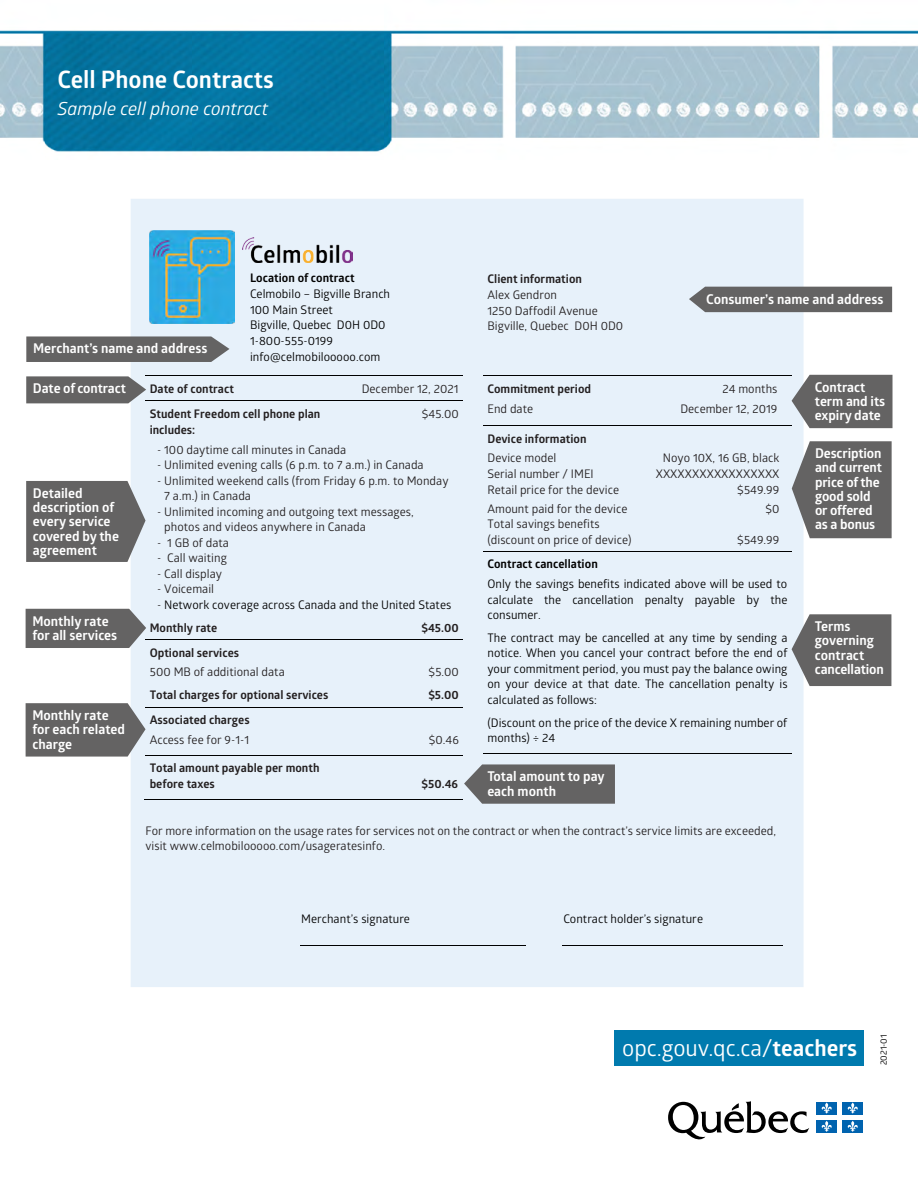
<style>
.page{position:relative;width:918px;height:1188px;background:#fff}
.page>*{position:absolute;margin:0;border:0;box-sizing:border-box;transform-origin:0 0}
.t1{font:700 24px "Glober";color:#fff}
.P4{font:22.5px "Glober";color:#fff}
.t2{font:italic 18px "Glober";color:#fff}
.t3{font:700 13.5px/14.2px "Glober";color:#fff}
.t4{font:11.85px/15.8px "Glober";letter-spacing:.005em;color:#231f20}
.t5{font:11.85px/15.6px "Glober";letter-spacing:.005em;color:#000}
.t6{font:700 11.85px/19.5px "Glober";color:#231f20}
.P3{font:9px "Glober";color:#000}
.s1{font-weight:700}
.s2{color:#231f20}
.s3{font-weight:700;color:#231f20}
.s4{font-weight:400}
</style>
<div class="page">
<img style="left:0;top:30px;width:918px;height:122px">
<svg style="left:668px;top:1101px;width:141px;height:39px"></svg>
<div style="left:817px;top:1102px;width:20px;height:12px;background:#0063af"></div>
<svg style="left:821px;top:1102px;width:11px;height:12px"></svg>
<div style="left:843px;top:1102px;width:20px;height:12px;background:#0063af"></div>
<svg style="left:847px;top:1102px;width:11px;height:12px"></svg>
<div style="left:817px;top:1120px;width:20px;height:12px;background:#0063af"></div>
<svg style="left:821px;top:1121px;width:11px;height:11px"></svg>
<div style="left:843px;top:1120px;width:20px;height:12px;background:#0063af"></div>
<svg style="left:847px;top:1121px;width:11px;height:11px"></svg>
<div style="left:614px;top:1030px;width:250px;height:35px;background:#007aae"></div>
<div style="left:131px;top:199px;width:673px;height:788px;background:#e7f1fa"></div>
<hr style="left:300px;top:945px;width:226px;height:1px;background:#000">
<hr style="left:562px;top:945px;width:221px;height:1px;background:#000">
<hr style="left:145px;top:375px;width:318px;height:1px;background:#000">
<hr style="left:145px;top:400px;width:318px;height:1px;background:#000">
<hr style="left:145px;top:639px;width:318px;height:1px;background:#000">
<hr style="left:145px;top:707px;width:318px;height:1px;background:#000">
<hr style="left:145px;top:755px;width:318px;height:1px;background:#000">
<hr style="left:145px;top:800px;width:318px;height:1px;background:#000">
<hr style="left:483px;top:375px;width:309px;height:1px;background:#000">
<hr style="left:483px;top:425px;width:309px;height:1px;background:#000">
<hr style="left:483px;top:551px;width:309px;height:1px;background:#000">
<hr style="left:483px;top:753px;width:309px;height:1px;background:#000">
<img style="left:243px;top:237px;width:109px;height:26px">
<img style="left:150px;top:230px;width:84px;height:93px">
<div style="left:689px;top:287px;width:203px;height:25px;background:#646363"></div>
<svg style="left:792px;top:375px;width:101px;height:53px;background:#706f70"></svg>
<svg style="left:792px;top:441px;width:100px;height:97px;background:#707071"></svg>
<svg style="left:792px;top:614px;width:99px;height:72px;background:#707070"></svg>
<svg style="left:464px;top:764px;width:151px;height:40px;background:#6e6e6e"></svg>
<svg style="left:26px;top:481px;width:120px;height:81px;background:#6e6e6e"></svg>
<svg style="left:26px;top:609px;width:120px;height:39px;background:#6d6c6d"></svg>
<svg style="left:26px;top:336px;width:203px;height:26px;background:#6c6b6c"></svg>
<svg style="left:26px;top:376px;width:120px;height:27px;background:#6f6f70"></svg>
<svg style="left:26px;top:703px;width:120px;height:54px;background:#6f6f70"></svg>
<h1 class="t1" style="left:57px;top:63px;width:218px">Cell Phone Contracts</h1>
<h1 class="t2" style="left:57px;top:96px;width:212px">Sample cell phone contract</h1>
<p class="t5" style="left:250px;top:270px;width:142px"><span class="s1">Location of contract<br></span>Celmobilo – Bigville Branch<br>100 Main Street<br>Bigville, Quebec D0H 0D0<br>1-800-555-0199 info@celmobilooooo.com</p>
<p class="t3" style="left:33px;top:341px;width:176px">Merchant’s name and address</p>
<p class="t3" style="left:33px;top:381px;width:95px">Date of contract</p>
<p class="t6" style="left:150px;top:378px;width:86px">Date of contract</p>
<p class="t4" style="left:362px;top:380px;width:98px">December 12, 2021</p>
<p class="t6" style="left:150px;top:404px;width:172px">Student Freedom cell phone plan</p>
<p class="t4" style="left:422px;top:405px;width:39px">$45.00</p>
<p class="t6" style="left:150px;top:420px;width:47px">includes:</p>
<p class="t4" style="left:157px;top:441px;width:191px">- 100 daytime call minutes in Canada</p>
<p class="t4" style="left:157px;top:456px;width:268px">- Unlimited evening calls (6 p.m. to 7 a.m.) in Canada</p>
<p class="t4" style="left:164px;top:472px;width:286px;text-indent:-7px">- Unlimited weekend calls (from Friday 6 p.m. to Monday<br>7 a.m.) in Canada</p>
<p class="t4" style="left:164px;top:503px;width:251px;text-indent:-7px">- Unlimited incoming and outgoing text messages, photos and videos anywhere in Canada</p>
<p class="t4" style="left:157px;top:534px;width:73px">- 1 GB of data</p>
<p class="t4" style="left:157px;top:550px;width:71px">- Call waiting</p>
<p class="t4" style="left:157px;top:565px;width:66px">- Call display</p>
<p class="t4" style="left:157px;top:581px;width:58px">- Voicemail</p>
<p class="t5" style="left:150px;top:593px;width:303px;line-height:22.8px;text-indent:8px"><span class="s2">-</span> Network coverage across Canada and the United States<br><span class="s3">Monthly rate</span></p>
<p class="t3" style="left:33px;top:486px;width:88px">Detailed description of every service covered by the agreement</p>
<p class="t3" style="left:32px;top:613px;width:86px">Monthly rate for all services</p>
<p class="t6" style="left:422px;top:617px;width:39px">$45.00</p>
<p class="t3" style="left:32px;top:708px;width:94px">Monthly rate for each related charge</p>
<p class="t4" style="left:150px;top:642px;width:137px;line-height:19.5px"><span class="s1">Optional services<br></span>500 MB of additional data</p>
<p class="t4" style="left:429px;top:664px;width:32px">$5.00</p>
<p class="t6" style="left:150px;top:685px;width:180px">Total charges for optional services</p>
<p class="t6" style="left:428px;top:685px;width:32px">$5.00</p>
<p class="t6" style="left:150px;top:710px;width:101px">Associated charges<br><span class="s4">Access fee for 9-1-1</span></p>
<p class="t4" style="left:429px;top:731px;width:32px">$0.46</p>
<p class="t6" style="left:150px;top:760px;width:171px;line-height:16.2px">Total amount payable per month before taxes</p>
<p class="t6" style="left:422px;top:774px;width:38px">$50.46</p>
<p class="t4" style="left:488px;top:271px;width:137px"><span class="s1">Client information<br></span>Alex Gendron<br>1250 Daffodil Avenue<br>Bigville, Quebec D0H 0D0</p>
<p class="t3" style="left:706px;top:291px;width:179px">Consumer’s name and address</p>
<p class="t6" style="left:487px;top:379px;width:105px">Commitment period</p>
<p class="t4" style="left:722px;top:380px;width:57px">24 months</p>
<p class="t4" style="left:487px;top:400px;width:47px">End date</p>
<p class="t4" style="left:680px;top:400px;width:98px">December 12, 2019</p>
<p class="t6" style="left:488px;top:429px;width:101px">Device information<br><span class="s4">Device model</span></p>
<p class="t4" style="left:663px;top:450px;width:118px">Noyo 10X, 16 GB, black</p>
<p class="t4" style="left:487px;top:465px;width:108px">Serial number / IMEI</p>
<p class="t4" style="left:656px;top:465px;width:125px">XXXXXXXXXXXXXXXXX</p>
<p class="t4" style="left:487px;top:481px;width:133px">Retail price for the device</p>
<p class="t4" style="left:737px;top:481px;width:44px">$549.99</p>
<p class="t4" style="left:487px;top:500px;width:142px">Amount paid for the device</p>
<p class="t4" style="left:765px;top:500px;width:16px">$0</p>
<p class="t4" style="left:487px;top:516px;width:146px">Total savings benefits (discount on price of device)</p>
<p class="t4" style="left:737px;top:531px;width:44px">$549.99</p>
<p class="t5" style="left:488px;top:554px;width:301px;line-height:19.6px"><span class="s1">Contract cancellation<br></span>Only the savings benefits indicated above will be used to</p>
<p class="t5" style="left:488px;top:591px;width:302px">calculate the cancellation penalty payable by the consumer.</p>
<p class="t5" style="left:488px;top:629px;width:302px;text-align:justify">The contract may be cancelled at any time by sending a notice. When you cancel your contract before the end of your commitment period, you must pay the balance owing on your device at that date. The cancellation penalty is calculated as follows:</p>
<p class="t5" style="left:488px;top:714px;width:301px">(Discount on the price of the device X remaining number of months) ÷ 24</p>
<p class="t3" style="left:487px;top:769px;width:119px">Total amount to pay each month</p>
<p class="t3" style="left:815px;top:379px;width:72px">Contract term and its expiry date</p>
<p class="t3" style="left:815px;top:446px;width:69px">Description and current price of the good sold or offered as a bonus</p>
<p class="t3" style="left:815px;top:619px;width:71px">Terms governing contract cancellation</p>
<p class="t4" style="left:146px;top:822px;width:632px">For more information on the usage rates for services not on the contract or when the contract’s service limits are exceeded, visit www.celmobilooooo.com/usageratesinfo.</p>
<p class="t5" style="left:301px;top:911px;width:110px">Merchant’s signature</p>
<p class="t5" style="left:563px;top:911px;width:141px">Contract holder’s signature</p>
<p class="P4" style="left:622px;top:1032px;width:237px">opc.gouv.qc.ca/<span class="s1">teachers</span></p>
<p class="P3" style="left:877px;top:1065px;width:33px;rotate:-90deg">2021-01</p>
</div>
